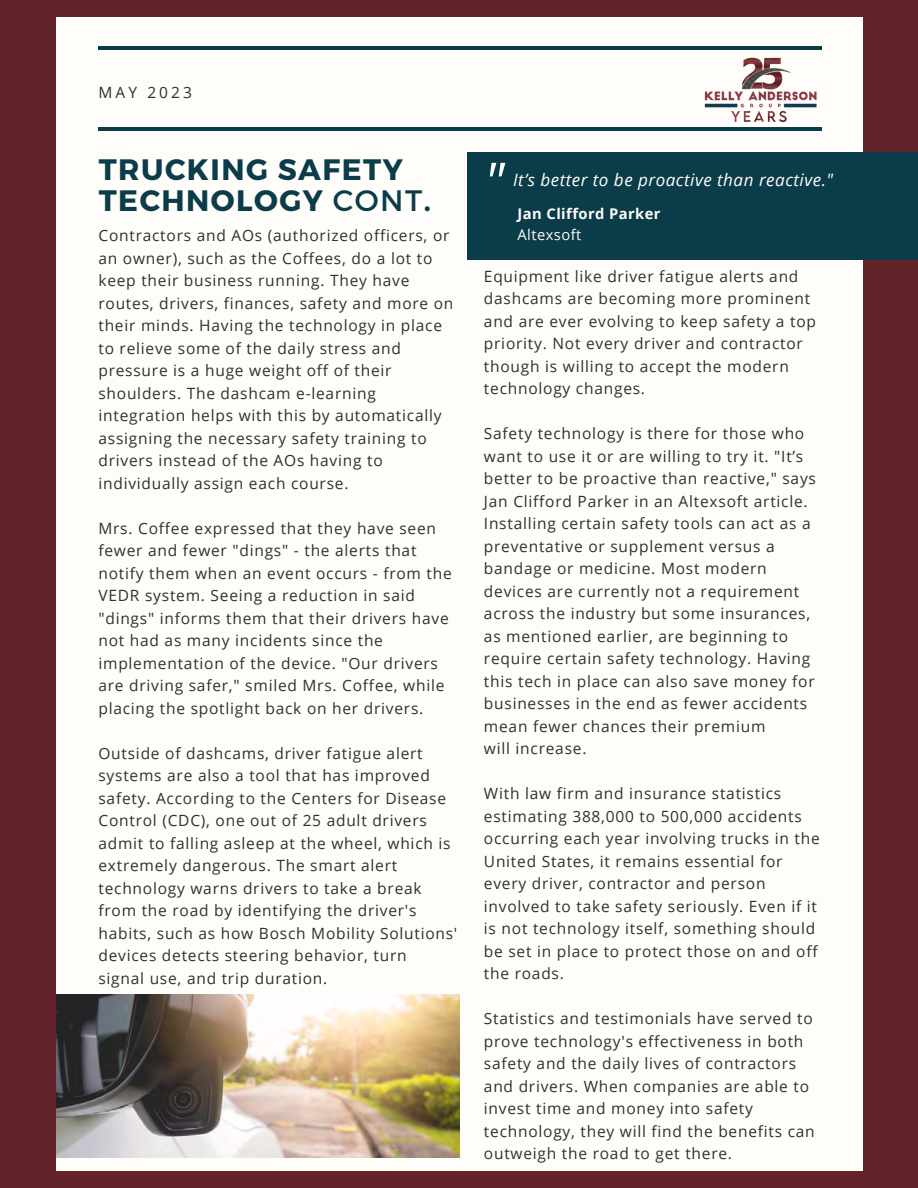
<style>
.page{position:relative;width:918px;height:1188px;background:#62242a}
.page>*{position:absolute;margin:0;border:0;box-sizing:border-box;transform-origin:0 0}
.t1{font:italic 52.8px "Open Sans";color:#fffdfa}
.t2{font:700 29.55px/31.5px "Montserrat";letter-spacing:.05em;color:#0b3c49}
.t3{font:italic 17.1px "Open Sans";letter-spacing:.03em;color:#fffdfa}
.t4{font:15.45px/22.5px "Open Sans";letter-spacing:.05em;color:#303030}
.t5{font:700 14.7px "Open Sans";letter-spacing:.03em;color:#fffdfa}
.t6{font:14.7px "Open Sans";letter-spacing:.03em;color:#fffdfa}
.s1{font-weight:400}
</style>
<div class="page">
<div style="left:56px;top:17px;width:806px;height:1153px;background:#fffdfa"></div>
<img style="left:57px;top:995px;width:402px;height:163px">
<hr style="left:98px;top:46px;width:724px;height:4px;background:#0b3c49">
<hr style="left:98px;top:127px;width:724px;height:4px;background:#0b3c49">
<img style="left:704px;top:57px;width:113px;height:66px">
<div style="left:467px;top:152px;width:451px;height:108px;background:#0b3c49"></div>
<p class="t4" style="left:98px;top:80px;width:95px">MAY 2023</p>
<h2 class="t2" style="left:99px;top:152px;width:334px">TRUCKING SAFETY<br>TECHNOLOGY <span class="s1">CONT</span>.</h2>
<p class="t4" style="left:98px;top:224px;width:357px">Contractors and AOs (authorized officers, or an owner), such as the Coffees, do a lot to keep their business running. They have routes, drivers, finances, safety and more on their minds. Having the technology in place to relieve some of the daily stress and pressure is a huge weight off of their shoulders. The dashcam e-learning integration helps with this by automatically assigning the necessary safety training to drivers instead of the AOs having to individually assign each course.</p>
<p class="t4" style="left:98px;top:517px;width:355px">Mrs. Coffee expressed that they have seen fewer and fewer "dings" - the alerts that notify them when an event occurs - from the VEDR system. Seeing a reduction in said "dings" informs them that their drivers have not had as many incidents since the implementation of the device. "Our drivers are driving safer," smiled Mrs. Coffee, while placing the spotlight back on her drivers.</p>
<p class="t4" style="left:98px;top:742px;width:360px">Outside of dashcams, driver fatigue alert systems are also a tool that has improved safety. According to the Centers for Disease Control (CDC), one out of 25 adult drivers admit to falling asleep at the wheel, which is extremely dangerous. The smart alert technology warns drivers to take a break from the road by identifying the driver's habits, such as how Bosch Mobility Solutions' devices detects steering behavior, turn<br>signal use, and trip duration.</p>
<h1 class="t1" style="left:484px;top:144px;width:22px">"</h1>
<p class="t3" style="left:513px;top:168px;width:321px">It’s better to be proactive than reactive."</p>
<p class="t5" style="left:518px;top:203px;width:145px">Jan Clifford Parker</p>
<p class="t6" style="left:518px;top:224px;width:65px">Altexsoft</p>
<p class="t4" style="left:484px;top:265px;width:334px">Equipment like driver fatigue alerts and dashcams are becoming more prominent and are ever evolving to keep safety a top priority. Not every driver and contractor though is willing to accept the modern technology changes.</p>
<p class="t4" style="left:484px;top:422px;width:334px">Safety technology is there for those who want to use it or are willing to try it. "It’s better to be proactive than reactive," says Jan Clifford Parker in an Altexsoft article.<br>Installing certain safety tools can act as a preventative or supplement versus a bandage or medicine. Most modern devices are currently not a requirement across the industry but some insurances, as mentioned earlier, are beginning to require certain safety technology. Having this tech in place can also save money for businesses in the end as fewer accidents mean fewer chances their premium<br>will increase.</p>
<p class="t4" style="left:484px;top:782px;width:337px">With law firm and insurance statistics estimating 388,000 to 500,000 accidents occurring each year involving trucks in the United States, it remains essential for every driver, contractor and person involved to take safety seriously. Even if it is not technology itself, something should be set in place to protect those on and off the roads.</p>
<p class="t4" style="left:484px;top:1007px;width:332px">Statistics and testimonials have served to prove technology's effectiveness in both safety and the daily lives of contractors and drivers. When companies are able to invest time and money into safety technology, they will find the benefits can outweigh the road to get there.</p>
</div>
